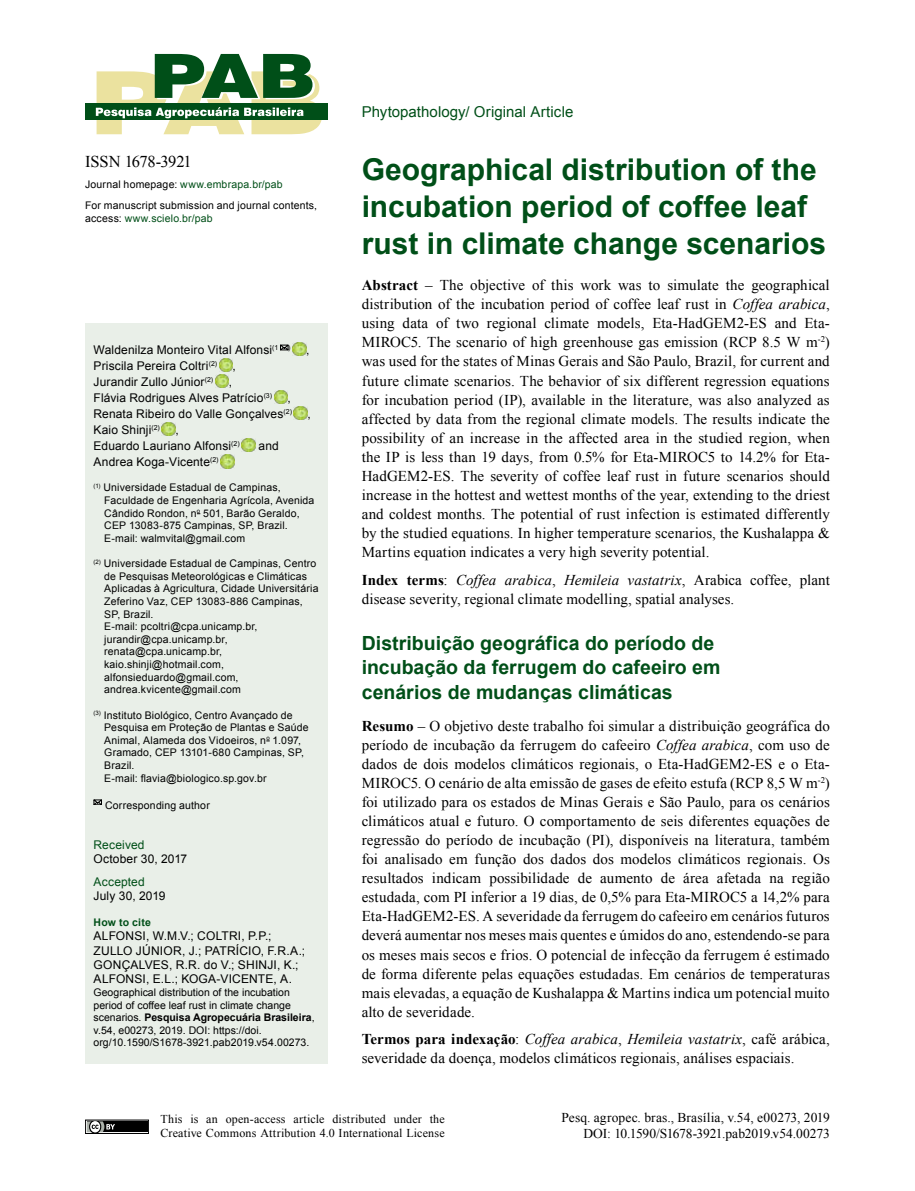
<style>
.page{position:relative;width:915px;height:1191px;background:#fff}
.page>*{position:absolute;margin:0;border:0;box-sizing:border-box;transform-origin:0 0}
.t1{font:700 30px/37px "Arial";color:#004f18}
.t2{font:700 19.5px/24.5px "Arial";color:#004f18}
.t3{font:16.5px "Times New Roman";letter-spacing:-.03em;color:#000}
.t4{font:15px/19px "Times New Roman";letter-spacing:.005em;color:#000;text-align:justify}
.t5{font:15px "Arial";letter-spacing:.005em;color:#004f18}
.t6{font:13.5px/16.2px "Times New Roman";letter-spacing:.005em;color:#000;text-align:right}
.t7{font:12px/16px "Arial";letter-spacing:.01em;color:#000}
.t8{font:12px/14.4px "Times New Roman";letter-spacing:.015em;color:#000}
.t9{font:12px "Arial";letter-spacing:.01em;color:#004f18}
.t10{font:10.5px/12.6px "Arial";letter-spacing:.015em;color:#000}
.t11{font:10.5px "Arial";letter-spacing:.02em;color:#004f18}
.t12{font:700 10.5px "Arial";letter-spacing:.02em;color:#004f18}
.t13{font:6.9px "Arial";color:#000}
.s1{color:#004f18}
.s2{color:#000}
.s3{font-weight:700}
.s4{font-style:italic}
</style>
<div class="page">
<div style="left:85px;top:1119px;width:64px;height:15px;border:1px solid #000"></div>
<div style="left:87px;top:1121px;width:60px;height:11px;background:#000"></div>
<svg style="left:85px;top:1119px;width:30px;height:15px"></svg>
<div style="left:85px;top:104px;width:242px;height:16px;background:#004f18"></div>
<svg style="left:96px;top:54px;width:226px;height:80px"></svg>
<div style="left:85px;top:323px;width:242px;height:740px;background:#e9efe8"></div>
<svg style="left:280px;top:345px;width:8px;height:5px"></svg>
<img style="left:292px;top:342px;width:14px;height:14px">
<img style="left:219px;top:358px;width:13px;height:14px">
<img style="left:215px;top:374px;width:13px;height:14px">
<img style="left:274px;top:390px;width:13px;height:14px">
<img style="left:294px;top:406px;width:13px;height:14px">
<img style="left:162px;top:422px;width:13px;height:14px">
<img style="left:241px;top:438px;width:14px;height:14px">
<img style="left:220px;top:454px;width:14px;height:14px">
<svg style="left:94px;top:799px;width:8px;height:6px"></svg>
<p class="t3" style="left:85px;top:150px;width:108px">ISSN 1678-3921</p>
<p class="t10" style="left:85px;top:174px;width:233px;line-height:21.1px">Journal homepage: <span class="s1">www.embrapa.br/pab<br></span>For manuscript submission and journal contents,</p>
<p class="t11" style="left:85px;top:211px;width:129px"><span class="s2">access:</span> www.scielo.br/pab</p>
<p class="t7" style="left:94px;top:342px;width:186px">Waldenilza Monteiro Vital Alfonsi<sup>(1</sup></p>
<p class="t13" style="left:288px;top:343px;width:4px">)</p>
<p class="t7" style="left:94px;top:358px;width:125px">Priscila Pereira Coltri<sup>(2)</sup></p>
<p class="t7" style="left:232px;top:358px;width:5px">,</p>
<p class="t7" style="left:94px;top:374px;width:121px">Jurandir Zullo Júnior<sup>(2)</sup></p>
<p class="t7" style="left:94px;top:374px;width:180px;text-indent:135px">,<br>Flávia Rodrigues Alves Patrício<sup>(3)</sup></p>
<p class="t7" style="left:94px;top:390px;width:200px;text-align:right">,<br>Renata Ribeiro do Valle Gonçalves<sup>(2)</sup></p>
<p class="t7" style="left:306px;top:342px;width:5px">,</p>
<p class="t7" style="left:307px;top:406px;width:5px">,</p>
<p class="t7" style="left:94px;top:422px;width:68px">Kaio Shinji<sup>(2)</sup></p>
<p class="t7" style="left:94px;top:422px;width:147px;text-indent:82px">,<br>Eduardo Lauriano Alfonsi<sup>(2)</sup></p>
<p class="t7" style="left:258px;top:438px;width:22px">and</p>
<p class="t7" style="left:94px;top:454px;width:126px">Andrea Koga-Vicente<sup>(2)</sup></p>
<p class="t10" style="left:104px;top:481px;width:212px;text-indent:-11px"><sup>(1)</sup> Universidade Estadual de Campinas, Faculdade de Engenharia Agrícola, Avenida Cândido Rondon, n<sup>o</sup> 501, Barão Geraldo, CEP 13083-875 Campinas, SP, Brazil.<br>E-mail: walmvital@gmail.com</p>
<p class="t10" style="left:104px;top:557px;width:216px;text-indent:-11px"><sup>(2)</sup> Universidade Estadual de Campinas, Centro de Pesquisas Meteorológicas e Climáticas Aplicadas à Agricultura, Cidade Universitária Zeferino Vaz, CEP 13083-886 Campinas, SP, Brazil.<br>E-mail: pcoltri@cpa.unicamp.br, jurandir@cpa.unicamp.br, renata@cpa.unicamp.br, kaio.shinji@hotmail.com, alfonsieduardo@gmail.com, andrea.kvicente@gmail.com</p>
<p class="t10" style="left:104px;top:708px;width:206px;text-indent:-11px"><sup>(3)</sup> Instituto Biológico, Centro Avançado de Pesquisa em Proteção de Plantas e Saúde Animal, Alameda dos Vidoeiros, n<sup>o</sup> 1.097, Gramado, CEP 13101-680 Campinas, SP, Brazil.<br>E-mail: flavia@biologico.sp.gov.br</p>
<p class="t10" style="left:105px;top:799px;width:106px">Corresponding author</p>
<p class="t9" style="left:94px;top:836px;width:52px">Received</p>
<p class="t7" style="left:94px;top:851px;width:95px">October 30, 2017</p>
<p class="t9" style="left:94px;top:874px;width:53px">Accepted</p>
<p class="t7" style="left:94px;top:888px;width:73px">July 30, 2019</p>
<p class="t12" style="left:94px;top:915px;width:59px">How to cite</p>
<p class="t7" style="left:94px;top:928px;width:17px">Alfo</p>
<p class="t7" style="left:125px;top:928px;width:147px">nsi , W.M.V.; Coltri , P.P.;</p>
<p class="t7" style="left:94px;top:942px;width:16px">Zullo</p>
<p class="t7" style="left:136px;top:942px;width:32px">Júnior</p>
<p class="t7" style="left:182px;top:942px;width:125px">, J.; Patrício, F.R.A.;</p>
<p class="t7" style="left:94px;top:956px;width:46px">Gonçalves</p>
<p class="t7" style="left:94px;top:957px;width:206px;line-height:14.4px;text-indent:75px">, R.R. do V.; Shi nji , K.;<br>ALFONSI, E.L.; Koga</p>
<p class="t7" style="left:216px;top:971px;width:77px">-Vicente, A.</p>
<p class="t10" style="left:94px;top:986px;width:222px">Geographical distribution of the incubation period of coffee leaf rust in climate change scenarios. <span class="s3">Pesquisa Agropecuária Brasileira</span>, v.54, e00273, 2019. DOI: https://doi. org/10.1590/S1678-3921.pab2019.v54.00273.</p>
<p class="t5" style="left:361px;top:102px;width:213px">Phytopathology/ Original Article</p>
<h1 class="t1" style="left:361px;top:152px;width:466px">Geographical distribution of the incubation period of coffee leaf rust in climate change scenarios</h1>
<p class="t4" style="left:361px;top:275px;width:469px"><span class="s3">Abstract</span> – The objective of this work was to simulate the geographical distribution of the incubation period of coffee leaf rust in <span class="s4">Coffea arabica</span>, using data of two regional climate models, Eta-HadGEM2-ES and Eta-MIROC5. The scenario of high greenhouse gas emission (RCP 8.5 W m<sup>-2</sup>) was used for the states of Minas Gerais and São Paulo, Brazil, for current and future climate scenarios. The behavior of six different regression equations for incubation period (IP), available in the literature, was also analyzed as affected by data from the regional climate models. The results indicate the possibility of an increase in the affected area in the studied region, when the IP is less than 19 days, from 0.5% for Eta-MIROC5 to 14.2% for Eta-HadGEM2-ES. The severity of coffee leaf rust in future scenarios should increase in the hottest and wettest months of the year, extending to the driest and coldest months. The potential of rust infection is estimated differently by the studied equations. In higher temperature scenarios, the Kushalappa &amp; Martins equation indicates a very high severity potential.</p>
<p class="t4" style="left:361px;top:570px;width:469px"><span class="s3">Index terms</span>: <span class="s4">Coffea arabica</span>, <span class="s4">Hemileia vastatrix</span>, Arabica coffee, plant disease severity, regional climate modelling, spatial analyses.</p>
<h2 class="t2" style="left:361px;top:631px;width:360px">Distribuição geográfica do período de incubação da ferrugem do cafeeiro em cenários de mudanças climáticas</h2>
<p class="t4" style="left:361px;top:715px;width:469px"><span class="s3">Resumo</span> – O objetivo deste trabalho foi simular a distribuição geográfica do período de incubação da ferrugem do cafeeiro <span class="s4">Coffea arabica</span>, com uso de dados de dois modelos climáticos regionais, o Eta-HadGEM2-ES e o Eta-MIROC5. O cenário de alta emissão de gases de efeito estufa (RCP 8,5 W m<sup>-2</sup>) foi utilizado para os estados de Minas Gerais e São Paulo, para os cenários climáticos atual e futuro. O comportamento de seis diferentes equações de regressão do período de incubação (PI), disponíveis na literatura, também foi analisado em função dos dados dos modelos climáticos regionais. Os resultados indicam possibilidade de aumento de área afetada na região estudada, com PI inferior a 19 dias, de 0,5% para Eta-MIROC5 a 14,2% para Eta-HadGEM2-ES. A severidade da ferrugem do cafeeiro em cenários futuros deverá aumentar nos meses mais quentes e úmidos do ano, estendendo-se para os meses mais secos e frios. O potencial de infecção da ferrugem é estimado de forma diferente pelas equações estudadas. Em cenários de temperaturas mais elevadas, a equação de Kushalappa &amp; Martins indica um potencial muito alto de severidade.</p>
<p class="t4" style="left:361px;top:1029px;width:469px"><span class="s3">Termos para indexação</span>: <span class="s4">Coffea arabica</span>, <span class="s4">Hemileia vastatrix</span>, café arábica, severidade da doença, modelos climáticos regionais, análises espaciais.</p>
<p class="t8" style="left:160px;top:1111px;width:286px">This is an open-access article distributed under the<br>Creative Commons Attribution 4.0 International License</p>
<p class="t6" style="left:561px;top:1109px;width:270px">Pesq. agropec. bras., Brasília, v.54, e00273, 2019<br>DOI: 10.1590/S1678-3921.pab2019.v54.00273</p>
</div>
